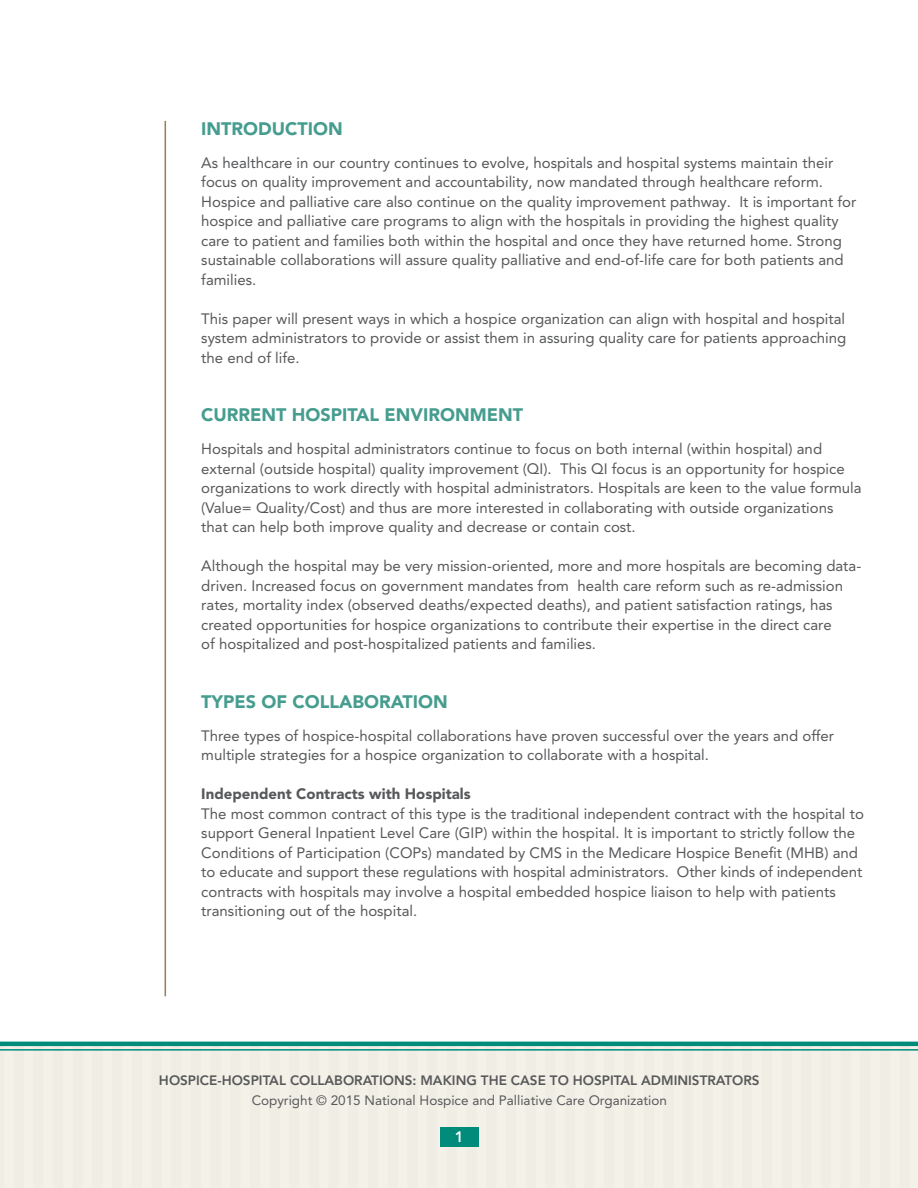
<style>
.page{position:relative;width:918px;height:1188px;background:#fff}
.page>*{position:absolute;margin:0;border:0;box-sizing:border-box;transform-origin:0 0}
.t1{font:900 18px "Avenir LT Pro";color:#469d8f}
.t2{font:15px/19.5px "Avenir LT Pro";color:#57585a}
.t3{font:900 15px "Avenir LT Pro";color:#57585a}
.t4{font:800 15px "Avenir";color:#fff}
.t5{font:800 13.5px "Avenir";color:#57585a}
.t6{font:13.5px "Avenir";color:#57585a}
</style>
<div class="page">
<div style="left:0;top:1046px;width:918px;height:142px;background:#f0eee5"></div>
<hr style="left:0;top:1042px;width:918px;height:4px;background:#008b7b">
<hr style="left:0;top:1049px;width:918px;height:2px;background:#008b7b">
<div style="left:440px;top:1127px;width:39px;height:20px;background:#008b7b"></div>
<hr style="left:165px;top:121px;width:1px;height:875px;background:#977f53">
<p class="t1" style="left:201px;top:122px;width:143px">INTRODUCTION</p>
<p class="t2" style="left:201px;top:154px;width:657px">As healthcare in our country continues to evolve, hospitals and hospital systems maintain their focus on quality improvement and accountability, now mandated through healthcare reform.<br>Hospice and palliative care also continue on the quality improvement pathway. It is important for hospice and palliative care programs to align with the hospitals in providing the highest quality care to patient and families both within the hospital and once they have returned home. Strong sustainable collaborations will assure quality palliative and end-of-life care for both patients and families.</p>
<p class="t2" style="left:201px;top:310px;width:647px;text-align:justify">This paper will present ways in which a hospice organization can align with hospital and hospital system administrators to provide or assist them in assuring quality care for patients approaching the end of life.</p>
<p class="t1" style="left:201px;top:408px;width:323px">CURRENT HOSPITAL ENVIRONMENT</p>
<p class="t2" style="left:201px;top:441px;width:662px">Hospitals and hospital administrators continue to focus on both internal (within hospital) and external (outside hospital) quality improvement (QI). This QI focus is an opportunity for hospice organizations to work directly with hospital administrators. Hospitals are keen to the value formula (Value= Quality/Cost) and thus are more interested in collaborating with outside organizations that can help both improve quality and decrease or contain cost.</p>
<p class="t2" style="left:201px;top:558px;width:662px">Although the hospital may be very mission-oriented, more and more hospitals are becoming data&shy;driven. Increased focus on government mandates from health care reform such as re-admission rates, mortality index (observed deaths/expected deaths), and patient satisfaction ratings, has created opportunities for hospice organizations to contribute their expertise in the direct care<br>of hospitalized and post-hospitalized patients and families.</p>
<p class="t1" style="left:201px;top:695px;width:248px">TYPES OF COLLABORATION</p>
<p class="t2" style="left:201px;top:727px;width:634px">Three types of hospice-hospital collaborations have proven successful over the years and offer multiple strategies for a hospice organization to collaborate with a hospital.</p>
<p class="t3" style="left:201px;top:788px;width:271px">Independent Contracts with Hospitals</p>
<p class="t2" style="left:201px;top:805px;width:664px">The most common contract of this type is the traditional independent contract with the hospital to support General Inpatient Level Care (GIP) within the hospital. It is important to strictly follow the Conditions of Participation (COPs) mandated by CMS in the Medicare Hospice Benefit (MHB) and to educate and support these regulations with hospital administrators. Other kinds of independent contracts with hospitals may involve a hospital embedded hospice liaison to help with patients transitioning out of the hospital.</p>
<p class="t5" style="left:159px;top:1070px;width:602px">HOSPICE-HOSPITAL COLLABORATIONS: MAKING THE CASE TO HOSPITAL ADMINISTRATORS</p>
<p class="t6" style="left:252px;top:1089px;width:417px">Copyright © 2015 National Hospice and Palliative Care Organization</p>
<p class="t4" style="left:455px;top:1125px;width:10px">1</p>
</div>
